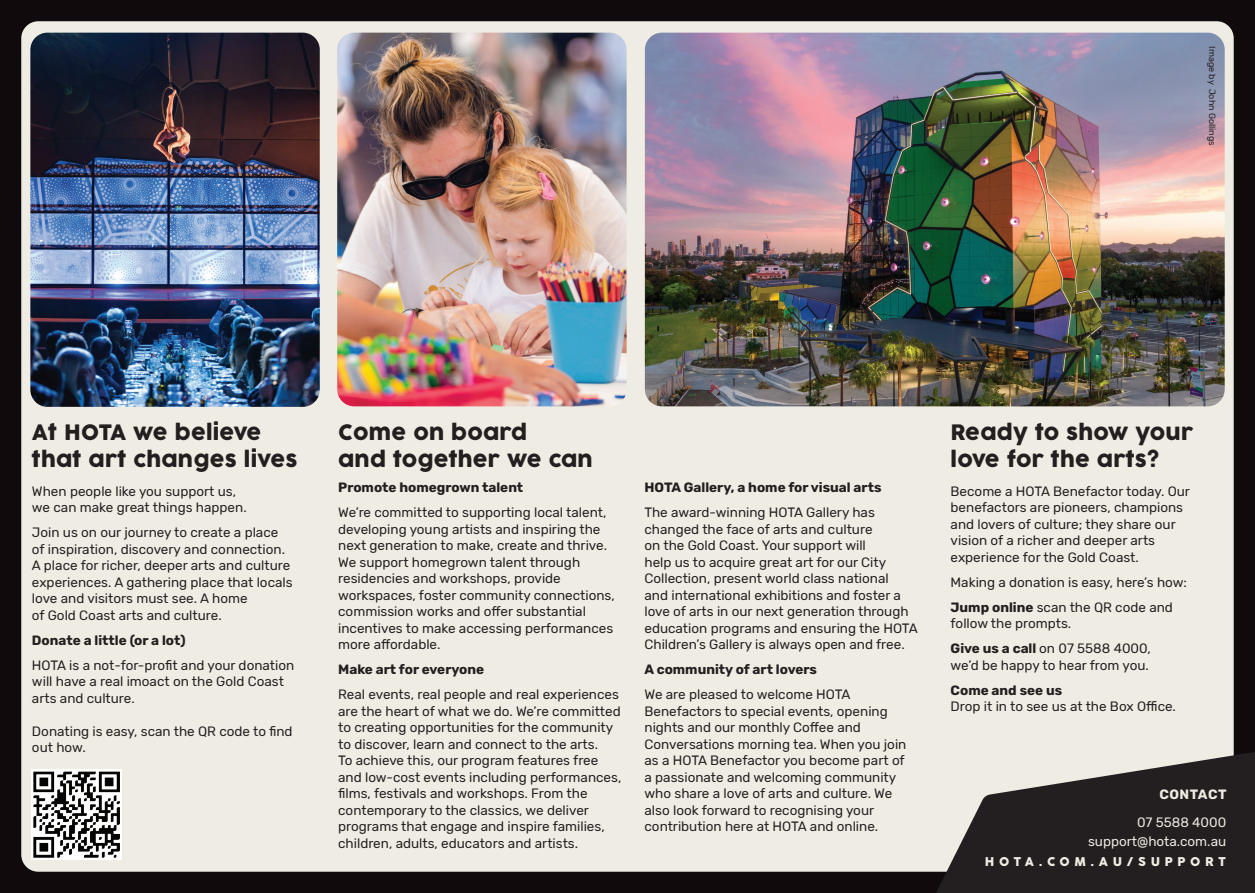
<style>
.page{position:relative;width:1255px;height:893px;background:#fff}
.page>*{position:absolute;margin:0;border:0;box-sizing:border-box;transform-origin:0 0}
.t1{font:21px/27px "Cocogoose Pro";letter-spacing:.01em;color:#231f20}
.t2{font:13.5px/16.5px "Rubik";color:#231f20}
.t3{font:700 13.5px "Rubik";color:#231f20}
.t4{font:13.5px/19.5px "Rubik";color:#efece4;text-align:right}
.t5{font:700 13.5px "Rubik";letter-spacing:.04em;color:#efece4}
.t6{font:12px "Cocogoose Pro";letter-spacing:.39em;color:#efece4}
.t7{font:9px "Rubik";color:#231f20}
.s1{font-weight:700}
</style>
<div class="page">
<div style="left:0;top:0;width:1254px;height:893px;background:#110a0c"></div>
<div style="left:21px;top:21px;width:1212px;height:851px;background:#efece4;border-radius:17px"></div>
<img style="left:645px;top:33px;width:579px;height:373px">
<img style="left:337px;top:33px;width:289px;height:373px">
<img style="left:30px;top:33px;width:290px;height:374px">
<svg style="left:31px;top:769px;width:90px;height:90px"></svg>
<img style="left:33px;top:772px;width:86px;height:85px">
<svg style="left:928px;top:745px;width:326px;height:148px;fill:#231f20"></svg>
<p class="t7" style="left:1217px;top:46px;width:101px;rotate:90deg">Image by John Gollings</p>
<h1 class="t1" style="left:32px;top:419px;width:267px">At HOTA we believe that art changes lives</h1>
<p class="t2" style="left:32px;top:483px;width:216px">When people like you support us, we can make great things happen.</p>
<p class="t2" style="left:32px;top:525px;width:262px">Join us on our journey to create a place of inspiration, discovery and connection.<br>A place for richer, deeper arts and culture experiences. A gathering place that locals love and visitors must see. A home<br>of Gold Coast arts and culture.</p>
<p class="t3" style="left:32px;top:632px;width:155px">Donate a little (or a lot)</p>
<p class="t2" style="left:32px;top:657px;width:264px">HOTA is a not-for-profit and your donation will have a real imoact on the Gold Coast arts and culture.</p>
<p class="t2" style="left:32px;top:723px;width:262px">Donating is easy, scan the QR code to find out how.</p>
<h1 class="t1" style="left:338px;top:419px;width:256px">Come on board<br>and together we can</h1>
<p class="t3" style="left:338px;top:479px;width:186px">Promote homegrown talent</p>
<p class="t2" style="left:338px;top:504px;width:278px">We’re committed to supporting local talent, developing young artists and inspiring the next generation to make, create and thrive.<br>We support homegrown talent through residencies and workshops, provide workspaces, foster community connections, commission works and offer substantial incentives to make accessing performances more affordable.</p>
<p class="t3" style="left:338px;top:661px;width:147px">Make art for everyone</p>
<p class="t2" style="left:338px;top:686px;width:285px">Real events, real people and real experiences are the heart of what we do. We’re committed to creating opportunities for the community to discover, learn and connect to the arts.<br>To achieve this, our program features free and low-cost events including performances, films, festivals and workshops. From the contemporary to the classics, we deliver programs that engage and inspire families, children, adults, educators and artists.</p>
<p class="t3" style="left:644px;top:479px;width:238px">HOTA Gallery, a home for visual arts</p>
<p class="t2" style="left:644px;top:504px;width:275px">The award-winning HOTA Gallery has changed the face of arts and culture<br>on the Gold Coast. Your support will<br>help us to acquire great art for our City Collection, present world class national<br>and international exhibitions and foster a love of arts in our next generation through education programs and ensuring the HOTA Children’s Gallery is always open and free.</p>
<p class="t3" style="left:644px;top:661px;width:174px">A community of art lovers</p>
<p class="t2" style="left:644px;top:686px;width:263px">We are pleased to welcome HOTA Benefactors to special events, opening nights and our monthly Coffee and Conversations morning tea. When you join as a HOTA Benefactor you become part of a passionate and welcoming community who share a love of arts and culture. We also look forward to recognising your contribution here at HOTA and online.</p>
<h1 class="t1" style="left:950px;top:419px;width:244px">Ready to show your love for the arts?</h1>
<p class="t2" style="left:950px;top:483px;width:241px">Become a HOTA Benefactor today. Our benefactors are pioneers, champions and lovers of culture; they share our vision of a richer and deeper arts experience for the Gold Coast.</p>
<p class="t2" style="left:950px;top:570px;width:238px;line-height:25px">Making a donation is easy, here’s how:<br><span class="s1">Jump online</span> scan the QR code and</p>
<p class="t2" style="left:950px;top:611px;width:202px;line-height:25px">follow the prompts.<br><span class="s1">Give us a call</span> on 07 5588 4000,</p>
<p class="t2" style="left:950px;top:657px;width:200px">we’d be happy to hear from you.</p>
<p class="t3" style="left:950px;top:682px;width:113px">Come and see us</p>
<p class="t2" style="left:950px;top:699px;width:227px">Drop it in to see us at the Box Office.</p>
<p class="t5" style="left:1159px;top:786px;width:69px">CONTACT</p>
<p class="t4" style="left:1088px;top:813px;width:140px">07 5588 4000 support@hota.com.au</p>
<p class="t6" style="left:984px;top:853px;width:243px">HOTA.COM.AU/SUPPORT</p>
</div>
